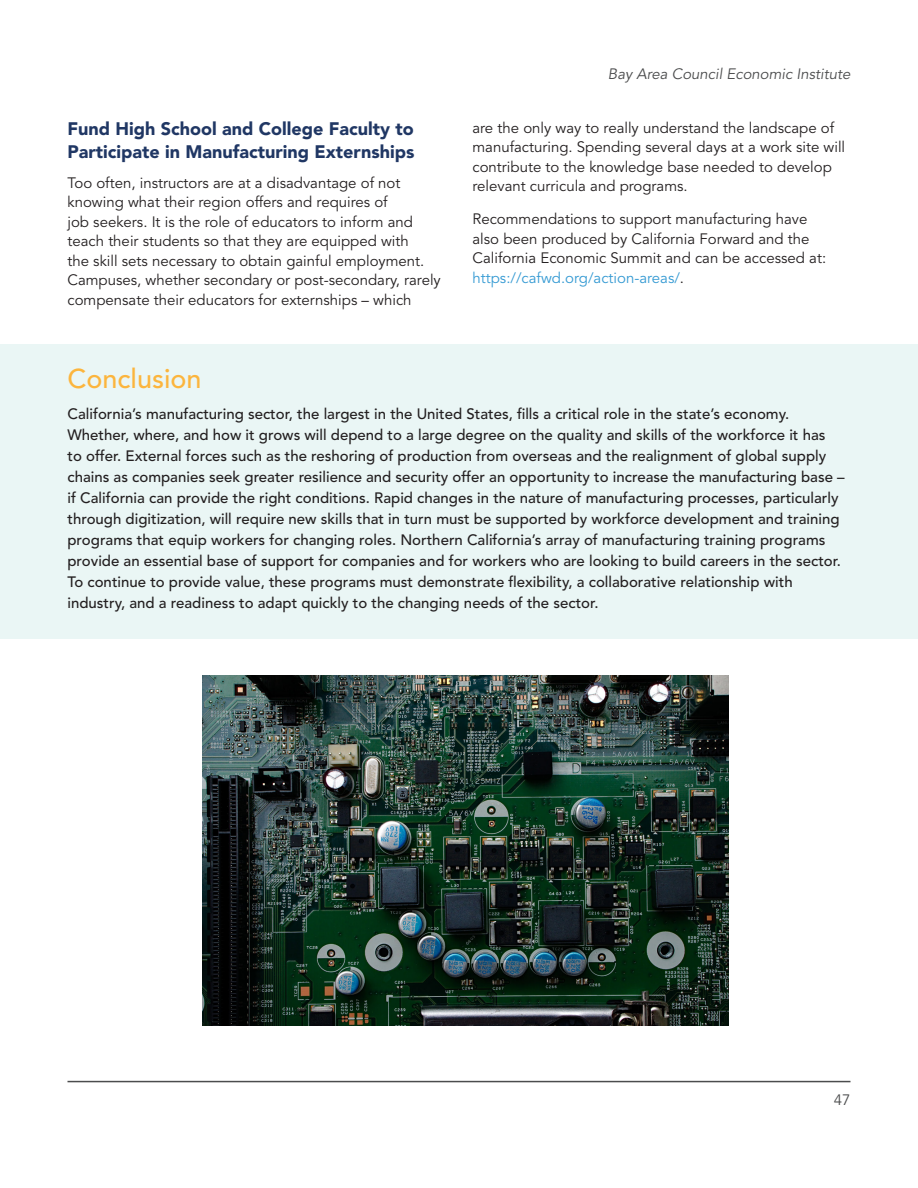
<style>
.page{position:relative;width:918px;height:1188px;background:#fff}
.page>*{position:absolute;margin:0;border:0;box-sizing:border-box;transform-origin:0 0}
.Heading_2{font:500 27px "Avenir LT Std";color:#fcb53d}
.Heading_3{font:900 18px/22.5px "Avenir LT Std";color:#203764}
.Body_Text{font:500 15px/21px "Avenir LT Std";color:#231f20}
.Body_Text-2{font:15px/19.5px "Avenir LT Std";color:#231f20}
.t1{font:italic 15px "Avenir LT Std";color:#4b4c4d}
.t2{font:15px "Avenir LT Std";color:#4b4c4d}
.s1{color:#359ad3}
</style>
<div class="page">
<hr style="left:68px;top:1081px;width:782px;height:1px;background:#4b4c4d">
<div style="left:0;top:344px;width:918px;height:295px;background:#eaf6f5"></div>
<img style="left:202px;top:675px;width:527px;height:351px">
<p class="Heading_3" style="left:68px;top:118px;width:349px">Fund High School and College Faculty to<br>Participate in Manufacturing Externships</p>
<p class="Body_Text-2" style="left:68px;top:173px;width:375px">Too often, instructors are at a disadvantage of not knowing what their region offers and requires of<br>job seekers. It is the role of educators to inform and teach their students so that they are equipped with<br>the skill sets necessary to obtain gainful employment.<br>Campuses, whether secondary or post-secondary, rarely compensate their educators for externships – which</p>
<p class="t1" style="left:608px;top:65px;width:244px">Bay Area Council Economic Institute</p>
<p class="Body_Text-2" style="left:472px;top:118px;width:374px">are the only way to really understand the landscape of manufacturing. Spending several days at a work site will contribute to the knowledge base needed to develop relevant curricula and programs.</p>
<p class="Body_Text-2" style="left:472px;top:210px;width:355px">Recommendations to support manufacturing have also been produced by California Forward and the California Economic Summit and can be accessed at: <span class="s1">https://cafwd.org/action-areas/</span>.</p>
<p class="Heading_2" style="left:68px;top:363px;width:136px">Conclusion</p>
<p class="Body_Text" style="left:68px;top:404px;width:779px">California’s manufacturing sector, the largest in the United States, fills a critical role in the state’s economy.<br>Whether, where, and how it grows will depend to a large degree on the quality and skills of the workforce it has<br>to offer. External forces such as the reshoring of production from overseas and the realignment of global supply chains as companies seek greater resilience and security offer an opportunity to increase the manufacturing base – if California can provide the right conditions. Rapid changes in the nature of manufacturing processes, particularly through digitization, will require new skills that in turn must be supported by workforce development and training programs that equip workers for changing roles. Northern California’s array of manufacturing training programs provide an essential base of support for companies and for workers who are looking to build careers in the sector.<br>To continue to provide value, these programs must demonstrate flexibility, a collaborative relationship with industry, and a readiness to adapt quickly to the changing needs of the sector.</p>
<p class="t2" style="left:834px;top:1091px;width:18px">47</p>
</div>
